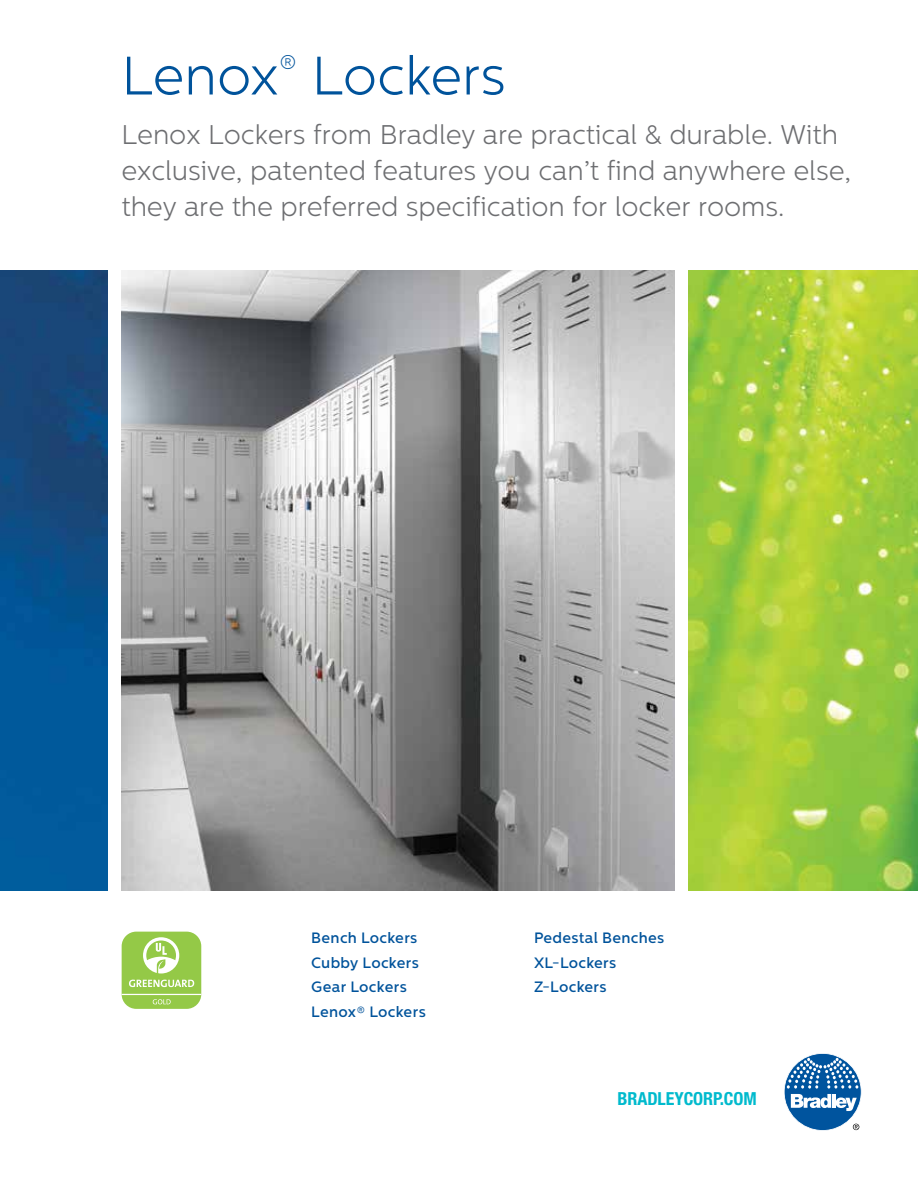
<style>
.page{position:relative;width:918px;height:1188px;background:#fff}
.page>*{position:absolute;margin:0;border:0;box-sizing:border-box;transform-origin:0 0}
.t1{font:300 54px "Centrale Sans";letter-spacing:-.005em;color:#00539b}
.t2{font:300 27px/36px "Centrale Sans";letter-spacing:-.005em;color:#6d6e71}
.t3{font:700 condensed 18px "Helvetica Neue";letter-spacing:-.005em;color:#00bacd}
.t4{font:500 15px/24.8px "Centrale Sans";letter-spacing:.02em;color:#00539b}
</style>
<div class="page">
<img style="left:122px;top:270px;width:553px;height:621px">
<img style="left:688px;top:270px;width:230px;height:621px">
<img style="left:0;top:270px;width:108px;height:621px">
<svg style="left:784px;top:1053px;width:78px;height:78px"></svg>
<div style="left:122px;top:932px;width:79px;height:77px;background:#94c947;border-radius:15px"></div>
<hr style="left:122px;top:994px;width:79px;height:1px;background:#fff">
<svg style="left:153px;top:999px;width:18px;height:5px"></svg>
<svg style="left:143px;top:937px;width:36px;height:37px"></svg>
<svg style="left:129px;top:980px;width:65px;height:7px"></svg>
<h1 class="t1" style="left:122px;top:45px;width:386px">Lenox<sup>®</sup> Lockers</h1>
<p class="t2" style="left:122px;top:117px;width:731px">Lenox Lockers from Bradley are practical &amp; durable. With exclusive, patented features you can’t find anywhere else, they are the preferred specification for locker rooms.</p>
<p class="t4" style="left:311px;top:925px;width:116px">Bench Lockers<br>Cubby Lockers<br>Gear Lockers<br>Lenox® Lockers</p>
<p class="t4" style="left:534px;top:925px;width:132px">Pedestal Benches<br>XL-Lockers<br>Z-Lockers</p>
<p class="t3" style="left:618px;top:1088px;width:141px">BRADLEYCORP.COM</p>
</div>
